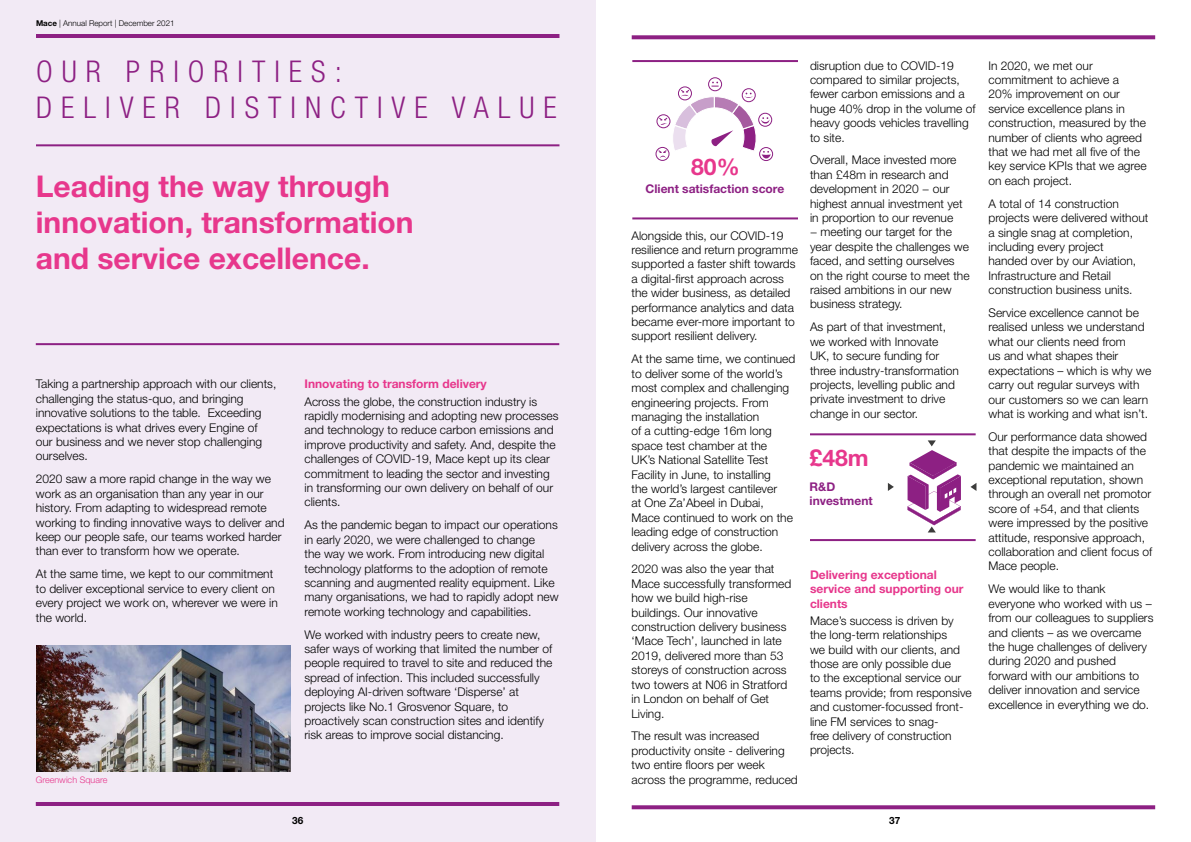
<style>
.page{position:relative;width:1191px;height:842px;background:#fff}
.page>*{position:absolute;margin:0;border:0;box-sizing:border-box;transform-origin:0 0}
.t1{font:700 30px/36px "Helvetica Neue LT Std";color:#e7378c}
.t2{font:300 condensed 30px/36px "Helvetica Neue LT Std";letter-spacing:.3em;color:#8d2083}
.t3{font:700 23px "Helvetica Neue LT Std";color:#e7378c}
.t4{font:300 12px/14.4px "Helvetica Neue LT Std";color:#000}
.t5{font:700 12px/14.4px "Helvetica Neue LT Std";color:#e7378c}
.t6{font:700 12px/14.4px "Helvetica Neue LT Std";color:#8d2083}
.t7{font:700 10px "Helvetica Neue LT Std";color:#000}
.t8{font:300 9px "Helvetica Neue LT Std";color:#e7378c}
.t9{font:300 8px "Helvetica Neue LT Std";color:#000}
.s1{font-weight:700}
</style>
<div class="page">
<div style="left:0;top:0;width:595px;height:842px;background:#f2eaf5"></div>
<hr style="left:36px;top:34px;width:523px;height:4px;background:#8d2083">
<hr style="left:36px;top:144px;width:523px;height:2px;background:#8d2083">
<hr style="left:36px;top:343px;width:523px;height:2px;background:#8d2083">
<hr style="left:36px;top:802px;width:523px;height:4px;background:#8d2083">
<svg style="left:631px;top:805px;width:524px;height:4px;background:#95308c"></svg>
<svg style="left:631px;top:35px;width:524px;height:4px;background:#95318c"></svg>
<div style="left:655px;top:147px;width:14px;height:14px;border:1px solid #8d2083;border-radius:50%"></div>
<div style="left:656px;top:114px;width:14px;height:14px;border:1px solid #8d2083;border-radius:50%"></div>
<div style="left:708px;top:77px;width:14px;height:14px;border:1px solid #8d2083;border-radius:50%"></div>
<div style="left:758px;top:113px;width:14px;height:14px;border:1px solid #8d2083;border-radius:50%"></div>
<div style="left:759px;top:147px;width:14px;height:14px;border:1px solid #8d2083;border-radius:50%"></div>
<svg style="left:658px;top:82px;width:113px;height:77px"></svg>
<hr style="left:632px;top:60px;width:166px;height:2px;background:#8d2083">
<hr style="left:632px;top:217px;width:166px;height:2px;background:#8d2083">
<hr style="left:810px;top:433px;width:165px;height:2px;background:#8d2083">
<hr style="left:810px;top:539px;width:165px;height:2px;background:#8d2083">
<svg style="left:888px;top:483px;width:6px;height:8px"></svg>
<svg style="left:970px;top:483px;width:6px;height:8px"></svg>
<svg style="left:907px;top:440px;width:54px;height:92px"></svg>
<img style="left:36px;top:646px;width:255px;height:125px">
<p class="t9" style="left:36px;top:18px;width:140px"><span class="s1">Mace</span> | Annual Report | December 2021</p>
<h1 class="t2" style="left:36px;top:54px;width:522px">OUR PRIORITIES:<br>DELIVER DISTINCTIVE VALUE</h1>
<h1 class="t1" style="left:36px;top:167px;width:379px">Leading the way through innovation, transformation and service excellence.</h1>
<p class="t4" style="left:36px;top:377px;width:242px">Taking a partnership approach with our clients, challenging the status-quo, and bringing innovative solutions to the table. Exceeding expectations is what drives every Engine of our business and we never stop challenging ourselves.</p>
<p class="t4" style="left:36px;top:472px;width:250px">2020 saw a more rapid change in the way we work as an organisation than any year in our history. From adapting to widespread remote working to finding innovative ways to deliver and keep our people safe, our teams worked harder than ever to transform how we operate.</p>
<p class="t4" style="left:36px;top:567px;width:243px">At the same time, we kept to our commitment to deliver exceptional service to every client on every project we work on, wherever we were in the world.</p>
<p class="t5" style="left:304px;top:377px;width:184px">Innovating to transform delivery</p>
<p class="t4" style="left:304px;top:394px;width:255px">Across the globe, the construction industry is rapidly modernising and adopting new processes and technology to reduce carbon emissions and improve productivity and safety. And, despite the challenges of COVID-19, Mace kept up its clear commitment to leading the sector and investing in transforming our own delivery on behalf of our clients.</p>
<p class="t4" style="left:304px;top:518px;width:256px">As the pandemic began to impact our operations in early 2020, we were challenged to change<br>the way we work. From introducing new digital technology platforms to the adoption of remote scanning and augmented reality equipment. Like many organisations, we had to rapidly adopt new remote working technology and capabilities.</p>
<p class="t4" style="left:304px;top:627px;width:249px">We worked with industry peers to create new, safer ways of working that limited the number of people required to travel to site and reduced the spread of infection. This included successfully deploying AI-driven software ‘Disperse’ at projects like No.1 Grosvenor Square, to proactively scan construction sites and identify risk areas to improve social distancing.</p>
<p class="t8" style="left:36px;top:774px;width:73px">Greenwich Square</p>
<p class="t7" style="left:292px;top:814px;width:13px">36</p>
<h2 class="t3" style="left:691px;top:153px;width:50px">80%</h2>
<p class="t6" style="left:645px;top:181px;width:140px">Client satisfaction score</p>
<p class="t4" style="left:631px;top:228px;width:168px">Alongside this, our COVID-19 resilience and return programme supported a faster shift towards a digital-first approach across the wider business, as detailed performance analytics and data became ever-more important to support resilient delivery.</p>
<p class="t4" style="left:631px;top:352px;width:165px">At the same time, we continued to deliver some of the world’s most complex and challenging engineering projects. From managing the installation<br>of a cutting-edge 16m long space test chamber at the<br>UK’s National Satellite Test<br>Facility in June, to installing<br>the world’s largest cantilever<br>at One Za’Abeel in Dubai,<br>Mace continued to work on the leading edge of construction delivery across the globe.</p>
<p class="t4" style="left:631px;top:562px;width:161px">2020 was also the year that<br>Mace successfully transformed how we build high-rise buildings. Our innovative construction delivery business ‘Mace Tech’, launched in late<br>2019, delivered more than 53 storeys of construction across two towers at N06 in Stratford in London on behalf of Get<br>Living.</p>
<p class="t4" style="left:631px;top:729px;width:168px">The result was increased productivity onsite - delivering two entire floors per week across the programme, reduced</p>
<p class="t4" style="left:810px;top:58px;width:167px">disruption due to COVID-19 compared to similar projects, fewer carbon emissions and a huge 40% drop in the volume of heavy goods vehicles travelling to site.</p>
<p class="t4" style="left:810px;top:153px;width:161px">Overall, Mace invested more than £48m in research and development in 2020 − our highest annual investment yet in proportion to our revenue<br>− meeting our target for the year despite the challenges we faced, and setting ourselves on the right course to meet the raised ambitions in our new business strategy.</p>
<p class="t4" style="left:810px;top:320px;width:150px">As part of that investment, we worked with Innovate<br>UK, to secure funding for three industry-transformation projects, levelling public and private investment to drive change in our sector.</p>
<h2 class="t3" style="left:809px;top:444px;width:61px">£48m</h2>
<p class="t6" style="left:809px;top:479px;width:65px">R&amp;D investment</p>
<p class="t5" style="left:810px;top:567px;width:155px">Delivering exceptional service and supporting our clients</p>
<p class="t4" style="left:810px;top:613px;width:163px">Mace’s success is driven by the long-term relationships<br>we build with our clients, and those are only possible due<br>to the exceptional service our teams provide; from responsive and customer-focussed front&shy;line FM services to snag-<br>free delivery of construction projects.</p>
<p class="t7" style="left:889px;top:814px;width:13px">37</p>
<p class="t4" style="left:988px;top:58px;width:160px">In 2020, we met our commitment to achieve a<br>20% improvement on our service excellence plans in construction, measured by the number of clients who agreed that we had met all five of the key service KPIs that we agree on each project.</p>
<p class="t4" style="left:988px;top:196px;width:161px">A total of 14 construction projects were delivered without a single snag at completion, including every project<br>handed over by our Aviation,<br>Infrastructure and Retail construction business units.</p>
<p class="t4" style="left:988px;top:305px;width:164px">Service excellence cannot be realised unless we understand what our clients need from<br>us and what shapes their expectations – which is why we carry out regular surveys with our customers so we can learn what is working and what isn’t.</p>
<p class="t4" style="left:988px;top:429px;width:165px">Our performance data showed that despite the impacts of the pandemic we maintained an exceptional reputation, shown through an overall net promotor score of +54, and that clients were impressed by the positive attitude, responsive approach, collaboration and client focus of<br>Mace people.</p>
<p class="t4" style="left:988px;top:582px;width:166px">We would like to thank everyone who worked with us – from our colleagues to suppliers and clients – as we overcame the huge challenges of delivery during 2020 and pushed forward with our ambitions to deliver innovation and service excellence in everything we do.</p>
</div>
